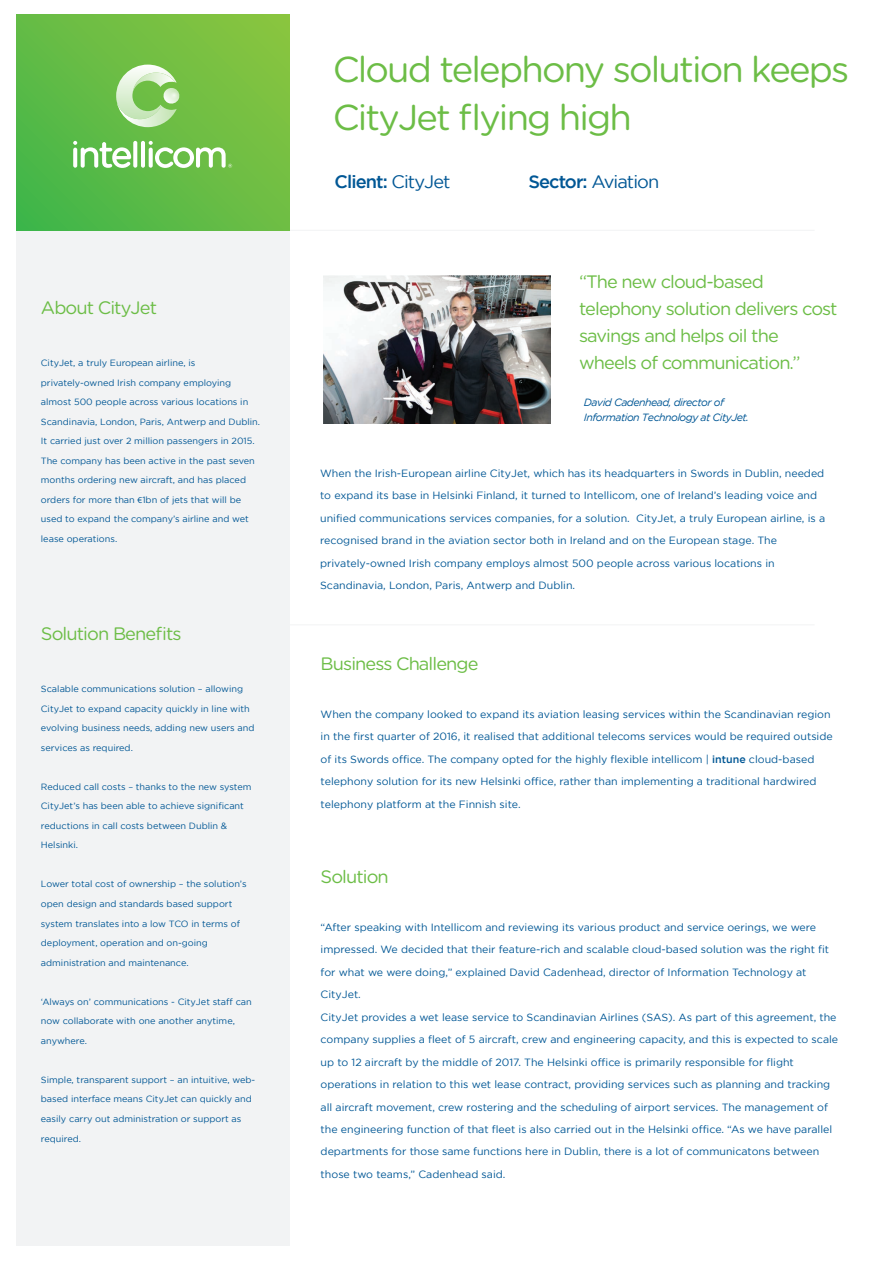
<style>
.page{position:relative;width:893px;height:1263px;background:#fff}
.page>*{position:absolute;margin:0;border:0;box-sizing:border-box;transform-origin:0 0}
.t1{font:36px/48px "Gotham Rounded";letter-spacing:-.05em;color:#6cbd46}
.t2{font:18px/27px "Gotham Rounded";letter-spacing:-.05em;color:#6cbd46}
.t3{font:18px "Gotham";letter-spacing:-.05em;color:#015795}
.t4{font:500 18px "Gotham";letter-spacing:-.05em;color:#015795}
.t5{font:10.5px/22.5px "Gotham";color:#015795}
.t6{font:italic 10.5px/15px "Gotham";letter-spacing:-.05em;color:#015795}
.t7{font:9px/19.5px "Gotham";color:#015795}
.s1{font-family:"Myriad Pro"}
.s2{font-weight:400}
.s3{font-weight:500}
</style>
<div class="page">
<hr style="left:286px;top:230px;width:529px;height:1px;background:#f2f3f4">
<svg style="left:16px;top:14px;width:273px;height:217px"></svg>
<div style="left:16px;top:231px;width:273px;height:1015px;background:#f2f3f4"></div>
<svg style="left:133px;top:141px;width:4px;height:27px"></svg>
<hr style="left:141px;top:141px;width:4px;height:27px;background:#fff;border-radius:2px">
<svg style="left:73px;top:141px;width:58px;height:27px"></svg>
<svg style="left:149px;top:141px;width:83px;height:27px"></svg>
<svg style="left:116px;top:65px;width:64px;height:62px"></svg>
<img style="left:323px;top:276px;width:227px;height:147px">
<hr style="left:286px;top:624px;width:529px;height:1px;background:#f2f3f4">
<h2 class="t2" style="left:41px;top:293px;width:118px">About CityJet</h2>
<p class="t7" style="left:41px;top:353px;width:221px">CityJet, a truly European airline, is privately-owned Irish company employing almost 500 people across various locations in Scandinavia, London, Paris, Antwerp and Dublin.<br>It carried just over 2 million passengers in 2015.<br>The company has been active in the past seven months ordering new aircraft, and has placed orders for more than <span class="s1">€</span>1bn of jets that will be used to expand the company’s airline and wet lease operations.</p>
<h2 class="t2" style="left:41px;top:619px;width:142px">Solution Benefits</h2>
<p class="t7" style="left:41px;top:679px;width:215px">Scalable communications solution – allowing CityJet to expand capacity quickly in line with evolving business needs, adding new users and services as required.</p>
<p class="t7" style="left:41px;top:777px;width:212px">Reduced call costs – thanks to the new system CityJet’s has been able to achieve significant reductions in call costs between Dublin &amp; Helsinki.</p>
<p class="t7" style="left:41px;top:874px;width:207px">Lower total cost of ownership – the solution’s open design and standards based support system translates into a low TCO in terms of deployment, operation and on-going administration and maintenance.</p>
<p class="t7" style="left:41px;top:992px;width:212px">‘Always on’ communications - CityJet staff can now collaborate with one another anytime, anywhere.</p>
<p class="t7" style="left:41px;top:1070px;width:216px">Simple, transparent support – an intuitive, web&shy;based interface means CityJet can quickly and easily carry out administration or support as required.</p>
<h1 class="t1" style="left:333px;top:44px;width:518px">Cloud telephony solution keeps<br>CityJet flying high</h1>
<h2 class="t4" style="left:335px;top:171px;width:118px">Client: <span class="s2">CityJet</span></h2>
<h2 class="t3" style="left:528px;top:171px;width:133px"><span class="s3">Sector:</span> Aviation</h2>
<h2 class="t2" style="left:579px;top:267px;width:260px">“The new cloud-based telephony solution delivers cost savings and helps oil the wheels of communication.”</h2>
<p class="t6" style="left:584px;top:395px;width:166px">David Cadenhead, director of<br>Information Technology at CityJet.</p>
<p class="t5" style="left:320px;top:462px;width:506px">When the Irish-European airline CityJet, which has its headquarters in Swords in Dublin, needed to expand its base in Helsinki Finland, it turned to Intellicom, one of Ireland’s leading voice and unified communications services companies, for a solution. CityJet, a truly European airline, is a recognised brand in the aviation sector both in Ireland and on the European stage. The privately-owned Irish company employs almost 500 people across various locations in Scandinavia, London, Paris, Antwerp and Dublin.</p>
<h2 class="t2" style="left:321px;top:650px;width:159px">Business Challenge</h2>
<p class="t5" style="left:321px;top:703px;width:514px">When the company looked to expand its aviation leasing services within the Scandinavian region in the first quarter of 2016, it realised that additional telecoms services would be required outside of its Swords office. The company opted for the highly flexible intellicom | <span class="s3">intune</span> cloud-based telephony solution for its new Helsinki office, rather than implementing a traditional hardwired telephony platform at the Finnish site.</p>
<h2 class="t2" style="left:321px;top:862px;width:70px">Solution</h2>
<p class="t5" style="left:321px;top:916px;width:519px">“After speaking with Intellicom and reviewing its various product and service oerings, we were impressed. We decided that their feature-rich and scalable cloud-based solution was the right fit for what we were doing,” explained David Cadenhead, director of Information Technology at CityJet.<br>CityJet provides a wet lease service to Scandinavian Airlines (SAS). As part of this agreement, the company supplies a fleet of 5 aircraft, crew and engineering capacity, and this is expected to scale up to 12 aircraft by the middle of 2017. The Helsinki office is primarily responsible for flight operations in relation to this wet lease contract, providing services such as planning and tracking all aircraft movement, crew rostering and the scheduling of airport services. The management of the engineering function of that fleet is also carried out in the Helsinki office. “As we have parallel departments for those same functions here in Dublin, there is a lot of communicatons between those two teams,” Cadenhead said.</p>
</div>
